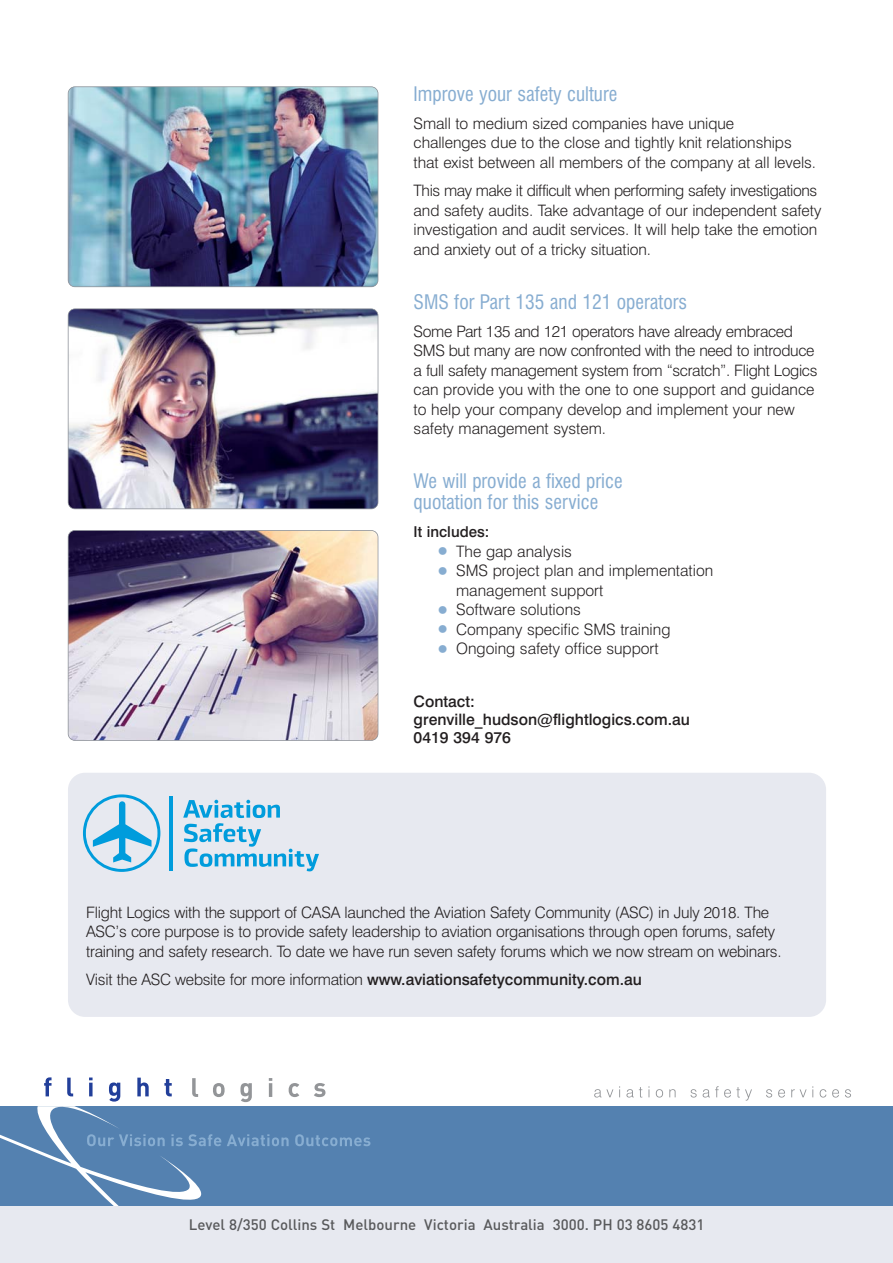
<style>
.page{position:relative;width:893px;height:1263px;background:#fff}
.page>*{position:absolute;margin:0;border:0;box-sizing:border-box;transform-origin:0 0}
.t1{font:condensed 19.5px/21px "Swiss 721 BT";color:#87add1}
.t2{font:300 15.75px/19.5px "Swiss 721 BT";letter-spacing:-.005em;color:#231f20}
.t3{font:500 15.75px/18px "Swiss 721 BT";color:#231f20}
.t4{font:500 15px "DIN";color:#58595b}
.t5{font:500 15px "Swiss 721 BT";color:#231f20}
.s1{font-size:27px;color:#87add1}
.s2{font-weight:500}
</style>
<div class="page">
<div style="left:68px;top:773px;width:758px;height:244px;background:#e7e9f0;border-radius:17px"></div>
<div style="left:0;top:1186px;width:893px;height:77px;background:#e7e9f0"></div>
<div style="left:0;top:1106px;width:893px;height:99px;background:#5481b0"></div>
<svg style="left:0;top:1077px;width:370px;height:128px"></svg>
<svg style="left:594px;top:1089px;width:19px;height:8px"></svg>
<svg style="left:626px;top:1087px;width:16px;height:10px"></svg>
<svg style="left:656px;top:1089px;width:7px;height:8px"></svg>
<svg style="left:669px;top:1089px;width:7px;height:8px"></svg>
<svg style="left:690px;top:1089px;width:7px;height:8px"></svg>
<svg style="left:703px;top:1086px;width:49px;height:14px"></svg>
<svg style="left:766px;top:1089px;width:6px;height:8px"></svg>
<svg style="left:778px;top:1089px;width:7px;height:8px"></svg>
<svg style="left:791px;top:1086px;width:22px;height:11px"></svg>
<svg style="left:820px;top:1089px;width:6px;height:8px"></svg>
<svg style="left:832px;top:1089px;width:7px;height:8px"></svg>
<svg style="left:845px;top:1089px;width:6px;height:8px"></svg>
<svg style="left:183px;top:800px;width:136px;height:71px"></svg>
<svg style="left:289px;top:854px;width:4px;height:12px"></svg>
<svg style="left:83px;top:794px;width:77px;height:78px"></svg>
<hr style="left:170px;top:796px;width:3px;height:74px;background:#009cdc">
<img style="left:68px;top:86px;width:310px;height:201px">
<img style="left:68px;top:308px;width:310px;height:201px">
<img style="left:68px;top:530px;width:310px;height:211px">
<p class="t1" style="left:414px;top:84px;width:205px">Improve your safety culture</p>
<p class="t2" style="left:414px;top:116px;width:404px">Small to medium sized companies have unique<br>challenges due to the close and tightly knit relationships that exist between all members of the company at all levels.</p>
<p class="t2" style="left:414px;top:183px;width:409px">This may make it difficult when performing safety investigations and safety audits. Take advantage of our independent safety investigation and audit services. It will help take the emotion and anxiety out of a tricky situation.</p>
<p class="t1" style="left:414px;top:292px;width:275px">SMS for Part 135 and 121 operators</p>
<p class="t2" style="left:414px;top:324px;width:405px">Some Part 135 and 121 operators have already embraced SMS but many are now confronted with the need to introduce a full safety management system from “scratch”. Flight Logics can provide you with the one to one support and guidance to help your company develop and implement your new safety management system.</p>
<p class="t1" style="left:414px;top:472px;width:210px">We will provide a fixed price quotation for this service</p>
<p class="t5" style="left:414px;top:525px;width:77px">It includes:</p>
<p class="t2" style="left:435px;top:544px;width:139px"><span class="s1">•</span> The gap analysis</p>
<p class="t2" style="left:456px;top:563px;width:259px;text-indent:-21px"><span class="s1">•</span> SMS project plan and implementation management support</p>
<p class="t2" style="left:435px;top:602px;width:147px"><span class="s1">•</span> Software solutions</p>
<p class="t2" style="left:435px;top:622px;width:237px"><span class="s1">•</span> Company specific SMS training</p>
<p class="t2" style="left:435px;top:641px;width:225px"><span class="s1">•</span> Ongoing safety office support</p>
<p class="t3" style="left:414px;top:695px;width:278px">Contact: grenville_hudson@flightlogics.com.au<br>0419 394 976</p>
<p class="t2" style="left:86px;top:905px;width:697px">Flight Logics with the support of CASA launched the Aviation Safety Community (ASC) in July 2018. The<br>ASC’s core purpose is to provide safety leadership to aviation organisations through open forums, safety training and safety research. To date we have run seven safety forums which we now stream on webinars.</p>
<p class="t2" style="left:86px;top:972px;width:557px">Visit the ASC website for more information <span class="s2">www.aviationsafetycommunity.com.au</span></p>
<p class="t4" style="left:189px;top:1218px;width:517px">Level 8/350 Collins St Melbourne Victoria Australia 3000. PH 03 8605 4831</p>
</div>
